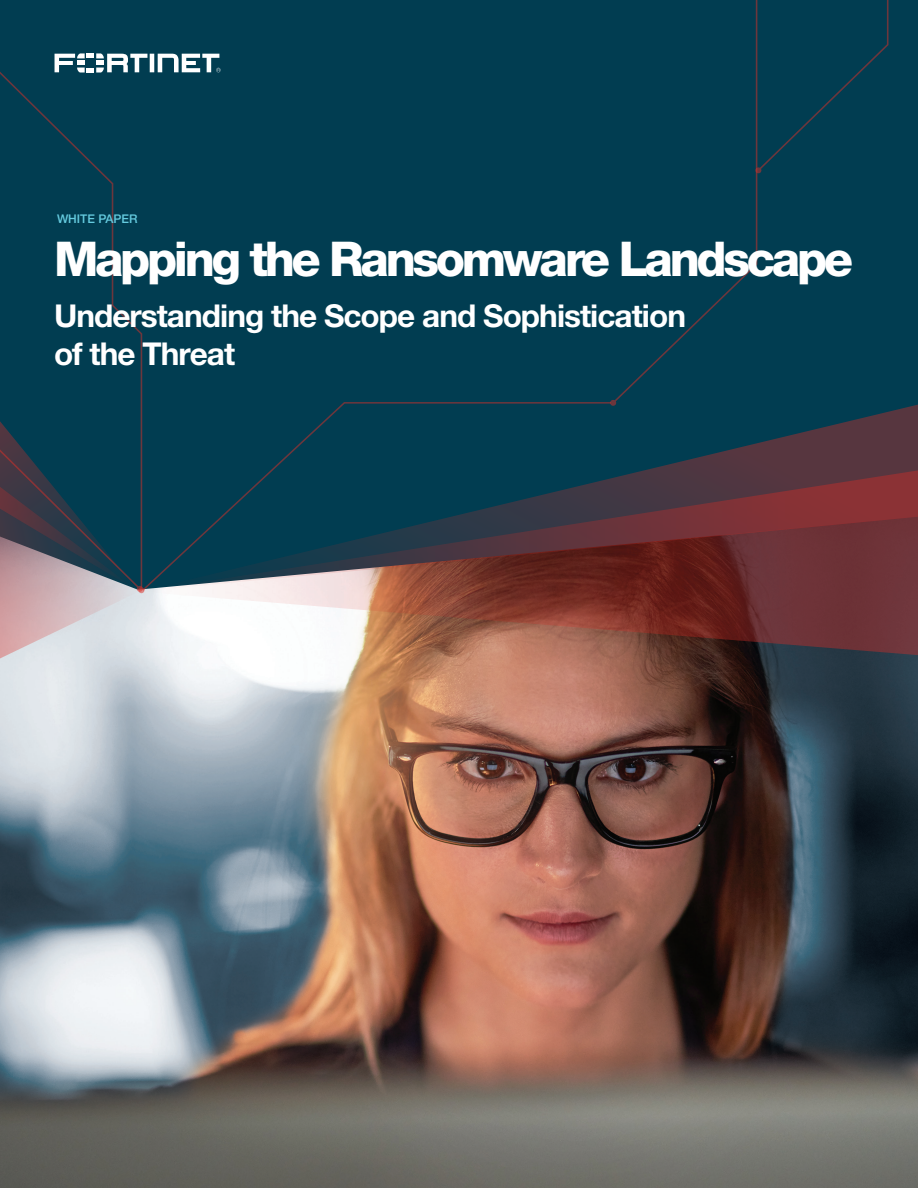
<style>
.page{position:relative;width:918px;height:1188px;background:#fff}
.page>*{position:absolute;margin:0;border:0;box-sizing:border-box;transform-origin:0 0}
.t1{font:800 48px "Helvetica Neue LT Pro";letter-spacing:-.07em;color:#fff}
.t2{font:700 31.5px/37.8px "Helvetica Neue LT Pro";letter-spacing:-.03em;color:#fff}
.t3{font:500 12px "Helvetica Neue LT Pro";color:#65cbdf}
</style>
<div class="page">
<img style="left:0;top:656px;width:918px;height:532px">
<div style="left:0;top:0;width:918px;height:401px;background:#013d51"></div>
<svg style="left:55px;top:53px;width:166px;height:20px"></svg>
<svg style="left:144px;top:592px;width:774px;height:64px"></svg>
<svg style="left:144px;top:401px;width:774px;height:191px;background:#51333c"></svg>
<div style="left:0;top:61px;width:143px;height:268px;background:#013d51"></div>
<svg style="left:0;top:329px;width:144px;height:336px;background:#496472"></svg>
<div style="left:611px;top:0;width:147px;height:405px;background:#013d51"></div>
<svg style="left:610px;top:400px;width:7px;height:6px"></svg>
<svg style="left:142px;top:402px;width:469px;height:189px;background:#1e404f"></svg>
<div style="left:755px;top:0;width:134px;height:173px;background:#013d51"></div>
<p class="t3" style="left:57px;top:212px;width:82px">WHITE PAPER</p>
<h1 class="t1" style="left:54px;top:231px;width:801px">Mapping the Ransomware Landscape</h1>
<p class="t2" style="left:54px;top:297px;width:634px">Understanding the Scope and Sophistication of the Threat</p>
</div>
